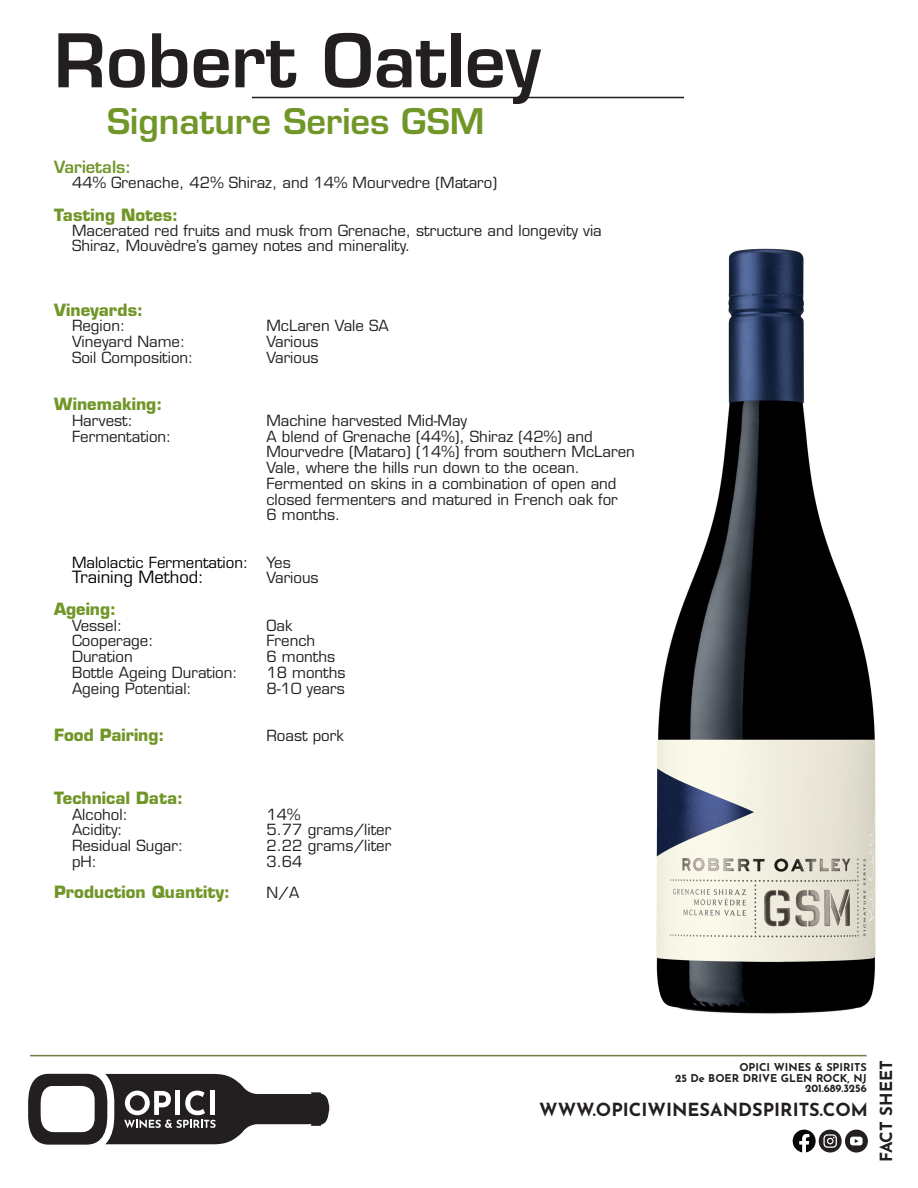
<style>
.page{position:relative;width:918px;height:1188px;background:#fff}
.page>*{position:absolute;margin:0;border:0;box-sizing:border-box;transform-origin:0 0}
.t1{font:600 72px "Eurostile LT Std";color:#231f20}
.t2{font:600 34.5px "Eurostile LT Std";color:#719628}
.t3{font:700 18.15px "Josefin Sans";color:#231f20}
.t4{font:700 16.8px "Josefin Sans";color:#231f20}
.t5{font:700 16.5px "Eurostile LT Std";color:#719628}
.t6{font:16.5px "Eurostile LT Std";color:#040503}
.t7{font:600 16.5px "Eurostile LT Std";color:#719628}
.t8{font:15px/15.8px "Eurostile LT Std";color:#231f20}
.t9{font:15px "Eurostile LT Std";color:#040503}
.t10{font:700 10.8px/10.6px "Josefin Sans";color:#231f20;text-align:right}
</style>
<div class="page">
<hr style="left:252px;top:97px;width:432px;height:1px;background:#231f20">
<hr style="left:30px;top:1055px;width:836px;height:1px;background:#757b48">
<svg style="left:28px;top:1074px;width:301px;height:71px"></svg>
<div style="left:819px;top:1130px;width:23px;height:23px;background:#231f20;border-radius:50%"></div>
<div style="left:845px;top:1130px;width:23px;height:23px;background:#231f20;border-radius:50%"></div>
<svg style="left:850px;top:1137px;width:13px;height:8px"></svg>
<svg style="left:823px;top:1134px;width:14px;height:14px"></svg>
<svg style="left:793px;top:1130px;width:23px;height:23px"></svg>
<img style="left:656px;top:248px;width:220px;height:766px">
<p class="t1" style="left:54px;top:16px;width:488px">Robert Oatley</p>
<p class="t2" style="left:107px;top:99px;width:379px">Signature Series GSM</p>
<p class="t7" style="left:54px;top:157px;width:79px">Varietals:</p>
<p class="t8" style="left:72px;top:175px;width:427px">44% Grenache, 42% Shiraz, and 14% Mourvedre (Mataro)</p>
<p class="t5" style="left:54px;top:205px;width:126px">Tasting Notes:</p>
<p class="t8" style="left:72px;top:224px;width:531px;line-height:15px">Macerated red fruits and musk from Grenache, structure and longevity via<br>Shiraz, Mouvèdre’s gamey notes and minerality.</p>
<p class="t5" style="left:54px;top:299px;width:91px">Vineyards:</p>
<p class="t8" style="left:72px;top:318px;width:55px">Region:</p>
<p class="t8" style="left:72px;top:334px;width:115px">Vineyard Name:</p>
<p class="t8" style="left:72px;top:350px;width:123px">Soil Composition:</p>
<p class="t5" style="left:54px;top:394px;width:110px">Winemaking:</p>
<p class="t8" style="left:72px;top:413px;width:62px">Harvest:</p>
<p class="t8" style="left:72px;top:428px;width:101px">Fermentation:</p>
<p class="t9" style="left:72px;top:553px;width:178px">Malolactic Fermentation:</p>
<p class="t6" style="left:72px;top:567px;width:133px">Training Method:</p>
<p class="t5" style="left:54px;top:599px;width:64px">Ageing:</p>
<p class="t8" style="left:72px;top:617px;width:52px">Vessel:</p>
<p class="t8" style="left:72px;top:633px;width:83px">Cooperage:</p>
<p class="t8" style="left:72px;top:649px;width:167px">Duration<br>Bottle Ageing Duration:</p>
<p class="t8" style="left:72px;top:680px;width:121px">Ageing Potential:</p>
<p class="t5" style="left:54px;top:725px;width:112px">Food Pairing:</p>
<p class="t5" style="left:54px;top:788px;width:130px">Technical Data:</p>
<p class="t8" style="left:72px;top:806px;width:57px">Alcohol:</p>
<p class="t8" style="left:72px;top:822px;width:52px">Acidity:</p>
<p class="t8" style="left:72px;top:838px;width:113px">Residual Sugar:</p>
<p class="t8" style="left:72px;top:854px;width:27px">pH:</p>
<p class="t5" style="left:54px;top:882px;width:178px">Production Quantity:</p>
<p class="t8" style="left:266px;top:318px;width:124px">McLaren Vale SA</p>
<p class="t8" style="left:266px;top:334px;width:54px">Various</p>
<p class="t8" style="left:266px;top:350px;width:54px">Various</p>
<p class="t8" style="left:266px;top:413px;width:202px">Machine harvested Mid-May</p>
<p class="t8" style="left:266px;top:428px;width:370px">A blend of Grenache (44%), Shiraz (42%) and Mourvedre (Mataro) (14%) from southern McLaren Vale, where the hills run down to the ocean.<br>Fermented on skins in a combination of open and closed fermenters and matured in French oak for<br>6 months.</p>
<p class="t8" style="left:266px;top:554px;width:26px">Yes</p>
<p class="t8" style="left:266px;top:570px;width:54px">Various</p>
<p class="t8" style="left:266px;top:617px;width:27px">Oak</p>
<p class="t8" style="left:266px;top:633px;width:50px">French</p>
<p class="t8" style="left:266px;top:649px;width:70px">6 months</p>
<p class="t8" style="left:266px;top:665px;width:81px">18 months</p>
<p class="t8" style="left:266px;top:680px;width:80px">8-10 years</p>
<p class="t8" style="left:266px;top:728px;width:79px">Roast pork</p>
<p class="t8" style="left:266px;top:806px;width:35px">14%</p>
<p class="t8" style="left:266px;top:822px;width:126px">5.77 grams/liter</p>
<p class="t8" style="left:266px;top:838px;width:126px">2.22 grams/liter</p>
<p class="t8" style="left:266px;top:854px;width:38px">3.64</p>
<p class="t8" style="left:266px;top:885px;width:34px">N/A</p>
<p class="t10" style="left:675px;top:1060px;width:193px">OPICI WINES &amp; SPIRITS<br>25 De BOER DRIVE GLEN ROCK, NJ<br>201.689.3256</p>
<p class="t4" style="left:871px;top:1162px;width:103px;rotate:-90deg">FACT SHEET</p>
<p class="t3" style="left:539px;top:1094px;width:330px">WWW.OPICIWINESANDSPIRITS.COM</p>
</div>
